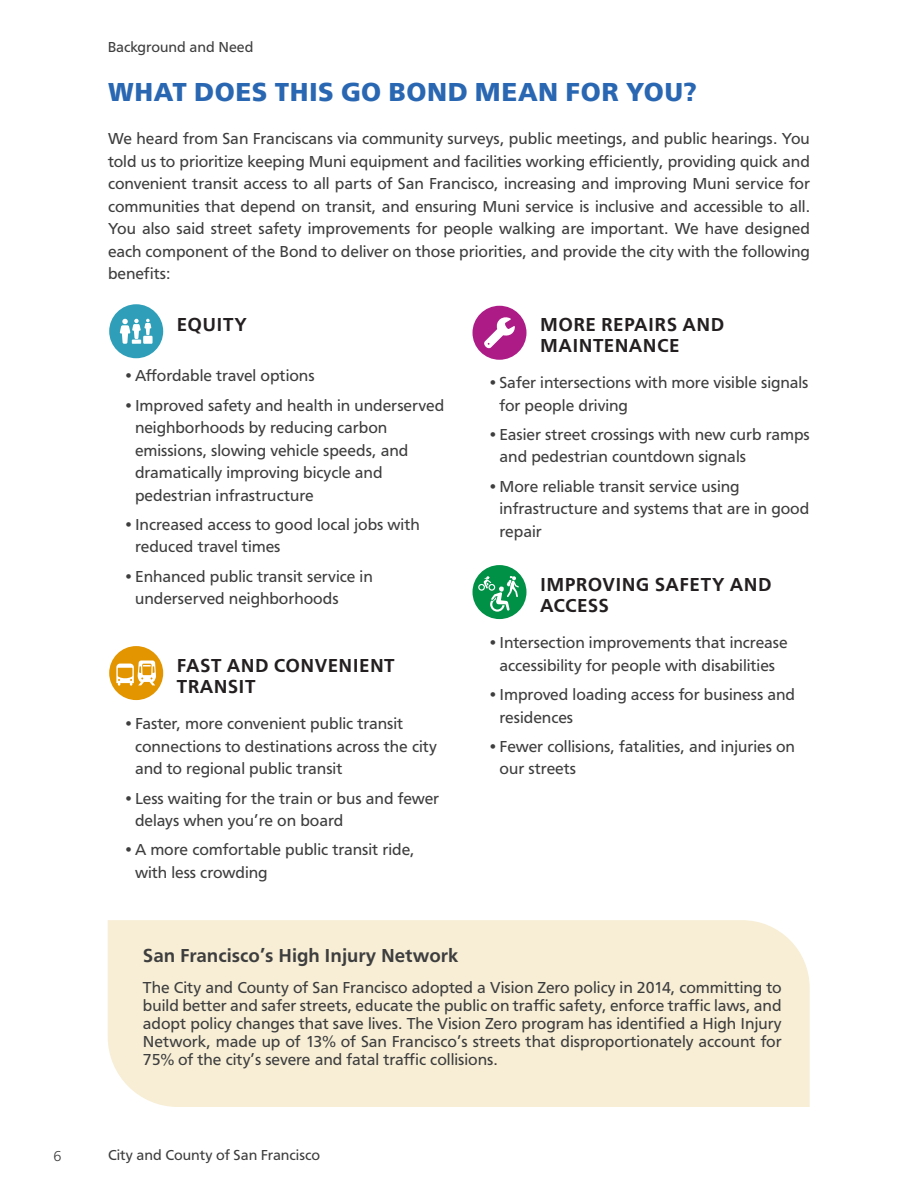
<style>
.page{position:relative;width:918px;height:1188px;background:#fff}
.page>*{position:absolute;margin:0;border:0;box-sizing:border-box;transform-origin:0 0}
.NNI_02{font:900 27px "Graphein Pro";letter-spacing:.02em;color:#2a67b2}
.NNI_03{font:700 19.5px/21px "Graphein Pro";letter-spacing:.02em;color:#231f20}
.NNI_S-bar_Head{font:700 19.5px "Graphein Pro";color:#3e3e3f}
.NNI_Main_Body{font:16.5px/22.5px "Graphein Pro";color:#3e3e3f}
.NNI_S-bar_Text{font:16.5px/18px "Graphein Pro";color:#3e3e3f;text-align:justify}
.t1{font:15px "Graphein Pro";color:#3e3e3f}
.t2{font:300 15px "Graphein Pro";color:#3e3e3f}
</style>
<div class="page">
<div style="left:108px;top:920px;width:702px;height:187px;background:#f7eed5"></div>
<div style="left:109px;top:304px;width:54px;height:54px;background:#2f9fb9;border-radius:50%"></div>
<svg style="left:120px;top:319px;width:33px;height:25px"></svg>
<div style="left:109px;top:646px;width:54px;height:54px;background:#e39500;border-radius:50%"></div>
<svg style="left:116px;top:661px;width:40px;height:25px"></svg>
<div style="left:472px;top:306px;width:54px;height:54px;background:#ac1b86;border-radius:50%"></div>
<svg style="left:484px;top:317px;width:31px;height:32px"></svg>
<div style="left:472px;top:565px;width:54px;height:54px;background:#009147;border-radius:50%"></div>
<svg style="left:478px;top:576px;width:41px;height:36px"></svg>
<p class="t2" style="left:53px;top:1148px;width:10px">6</p>
<p class="t1" style="left:108px;top:38px;width:147px">Background and Need</p>
<p class="NNI_02" style="left:108px;top:77px;width:590px">WHAT DOES THIS GO BOND MEAN FOR YOU?</p>
<p class="NNI_Main_Body" style="left:108px;top:127px;width:704px">We heard from San Franciscans via community surveys, public meetings, and public hearings. You told us to prioritize keeping Muni equipment and facilities working efficiently, providing quick and convenient transit access to all parts of San Francisco, increasing and improving Muni service for communities that depend on transit, and ensuring Muni service is inclusive and accessible to all.<br>You also said street safety improvements for people walking are important. We have designed each component of the Bond to deliver on those priorities, and provide the city with the following benefits:</p>
<p class="NNI_03" style="left:177px;top:314px;width:72px">EQUITY</p>
<p class="NNI_Main_Body" style="left:123px;top:365px;width:193px">•Affordable travel options</p>
<p class="NNI_Main_Body" style="left:135px;top:394px;width:311px;text-indent:-12px">•Improved safety and health in underserved neighborhoods by reducing carbon emissions, slowing vehicle speeds, and dramatically improving bicycle and pedestrian infrastructure</p>
<p class="NNI_Main_Body" style="left:135px;top:513px;width:286px;text-indent:-12px">•Increased access to good local jobs with reduced travel times</p>
<p class="NNI_Main_Body" style="left:135px;top:565px;width:239px;text-indent:-12px">•Enhanced public transit service in underserved neighborhoods</p>
<p class="NNI_03" style="left:540px;top:314px;width:186px">MORE REPAIRS AND<br>MAINTENANCE</p>
<p class="NNI_Main_Body" style="left:500px;top:371px;width:311px;text-indent:-12px">•Safer intersections with more visible signals for people driving</p>
<p class="NNI_Main_Body" style="left:500px;top:423px;width:312px;text-indent:-12px">•Easier street crossings with new curb ramps and pedestrian countdown signals</p>
<p class="NNI_Main_Body" style="left:500px;top:475px;width:311px;text-indent:-12px">•More reliable transit service using infrastructure and systems that are in good repair</p>
<p class="NNI_03" style="left:540px;top:574px;width:233px">IMPROVING SAFETY AND<br>ACCESS</p>
<p class="NNI_Main_Body" style="left:488px;top:632px;width:302px;text-align:center">•Intersection improvements that increase accessibility for people with disabilities</p>
<p class="NNI_Main_Body" style="left:500px;top:683px;width:297px;text-indent:-12px">•Improved loading access for business and residences</p>
<p class="NNI_Main_Body" style="left:500px;top:735px;width:297px;text-indent:-12px">•Fewer collisions, fatalities, and injuries on our streets</p>
<p class="NNI_03" style="left:177px;top:655px;width:219px">FAST AND CONVENIENT<br>TRANSIT</p>
<p class="NNI_Main_Body" style="left:135px;top:713px;width:303px;text-indent:-12px">•Faster, more convenient public transit connections to destinations across the city and to regional public transit</p>
<p class="NNI_Main_Body" style="left:135px;top:787px;width:306px;text-indent:-12px">•Less waiting for the train or bus and fewer delays when you’re on board</p>
<p class="NNI_Main_Body" style="left:135px;top:839px;width:281px;text-indent:-12px">•A more comfortable public transit ride, with less crowding</p>
<p class="NNI_S-bar_Head" style="left:143px;top:944px;width:317px">San Francisco’s High Injury Network</p>
<p class="NNI_S-bar_Text" style="left:143px;top:979px;width:640px">The City and County of San Francisco adopted a Vision Zero policy in 2014, committing to build better and safer streets, educate the public on traffic safety, enforce traffic laws, and adopt policy changes that save lives. The Vision Zero program has identified a High Injury Network, made up of 13% of San Francisco’s streets that disproportionately account for 75% of the city’s severe and fatal traffic collisions.</p>
<p class="t1" style="left:108px;top:1147px;width:214px">City and County of San Francisco</p>
</div>
